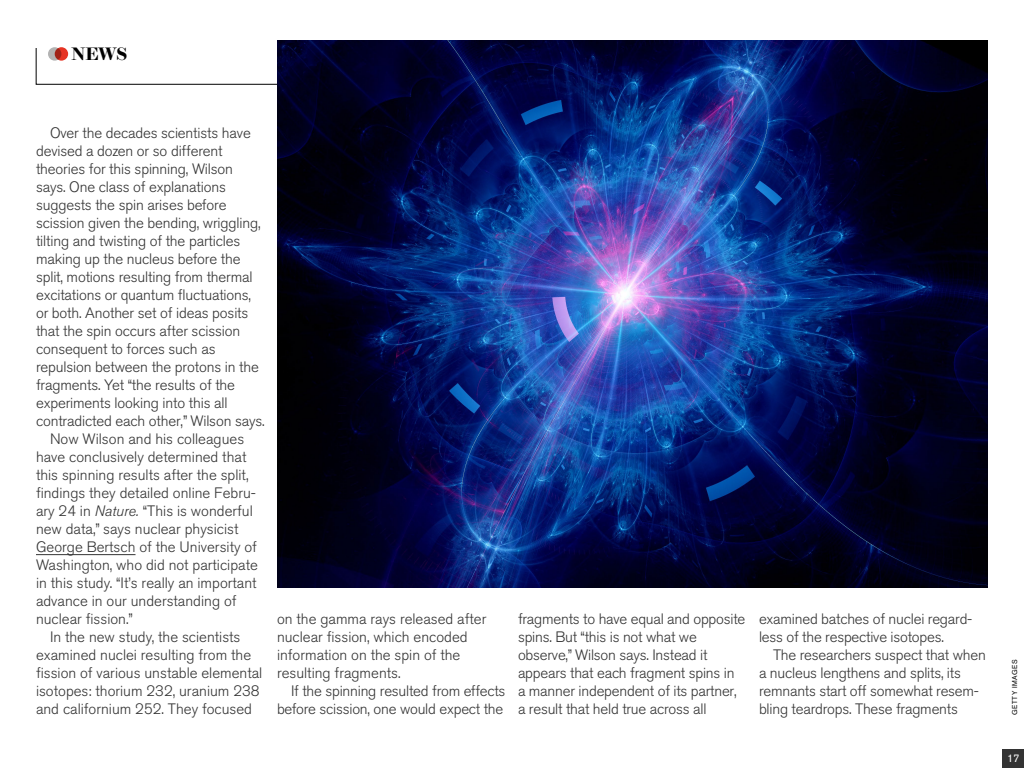
<style>
.page{position:relative;width:1024px;height:768px;background:#fff}
.page>*{position:absolute;margin:0;border:0;box-sizing:border-box;transform-origin:0 0}
.t1{font:600 18px "Brunel Deck";color:#000}
.t2{font:300 15px/18px "Akzidenz Grotesk BQ";letter-spacing:-.01em;color:#333}
.t3{font:11px "Akzidenz Grotesk BE";color:#fff}
.t4{font:7px "Akzidenz Grotesk BE";letter-spacing:.075em;color:#000}
.s1{font-style:italic}
</style>
<div class="page">
<hr style="left:36px;top:554px;width:100px;height:1px;background:#333">
<svg style="left:36px;top:48px;width:241px;height:37px"></svg>
<div style="left:48px;top:47px;width:13px;height:14px;background:#b3b3b3;border-radius:50%"></div>
<svg style="left:55px;top:47px;width:13px;height:14px"></svg>
<img style="left:277px;top:40px;width:711px;height:548px">
<div style="left:1003px;top:749px;width:21px;height:19px;background:#333"></div>
<p class="t1" style="left:71px;top:44px;width:58px">NEWS</p>
<p class="t2" style="left:50px;top:124px;width:202px">Over the decades scientists have</p>
<p class="t2" style="left:36px;top:142px;width:188px">devised a dozen or so different</p>
<p class="t2" style="left:36px;top:160px;width:199px">theories for this spinning, Wilson</p>
<p class="t2" style="left:36px;top:178px;width:192px">says. One class of explanations</p>
<p class="t2" style="left:36px;top:196px;width:192px">suggests the spin arises before</p>
<p class="t2" style="left:36px;top:214px;width:226px">scission given the bending, wriggling,</p>
<p class="t2" style="left:36px;top:232px;width:206px">tilting and twisting of the particles</p>
<p class="t2" style="left:36px;top:250px;width:206px">making up the nucleus before the</p>
<p class="t2" style="left:36px;top:268px;width:218px">split, motions resulting from thermal</p>
<p class="t2" style="left:36px;top:286px;width:217px">excitations or quantum fluctuations,</p>
<p class="t2" style="left:36px;top:304px;width:214px">or both. Another set of ideas posits</p>
<p class="t2" style="left:36px;top:322px;width:206px">that the spin occurs after scission</p>
<p class="t2" style="left:36px;top:340px;width:181px">consequent to forces such as</p>
<p class="t2" style="left:36px;top:358px;width:224px">repulsion between the protons in the</p>
<p class="t2" style="left:36px;top:376px;width:201px">fragments. Yet “the results of the</p>
<p class="t2" style="left:36px;top:394px;width:193px">experiments looking into this all</p>
<p class="t2" style="left:36px;top:412px;width:230px">contradicted each other,” Wilson says.</p>
<p class="t2" style="left:50px;top:430px;width:196px">Now Wilson and his colleagues</p>
<p class="t2" style="left:36px;top:448px;width:212px">have conclusively determined that</p>
<p class="t2" style="left:36px;top:466px;width:214px">this spinning results after the split,</p>
<p class="t2" style="left:36px;top:484px;width:221px">findings they detailed online Febru-</p>
<p class="t2" style="left:36px;top:502px;width:218px">ary 24 in <span class="s1">Nature.</span> “This is wonderful</p>
<p class="t2" style="left:36px;top:520px;width:204px">new data,” says nuclear physicist</p>
<p class="t2" style="left:36px;top:538px;width:222px">George Bertsch of the University of</p>
<p class="t2" style="left:36px;top:556px;width:223px">Washington, who did not participate</p>
<p class="t2" style="left:36px;top:574px;width:222px">in this study. “It’s really an important</p>
<p class="t2" style="left:36px;top:592px;width:202px">advance in our understanding of</p>
<p class="t2" style="left:36px;top:610px;width:99px">nuclear fission.”</p>
<p class="t2" style="left:50px;top:628px;width:192px">In the new study, the scientists</p>
<p class="t2" style="left:36px;top:646px;width:217px">examined nuclei resulting from the</p>
<p class="t2" style="left:36px;top:664px;width:228px">fission of various unstable elemental</p>
<p class="t2" style="left:36px;top:682px;width:225px">isotopes: thorium 232, uranium 238</p>
<p class="t2" style="left:36px;top:700px;width:218px">and californium 252. They focused</p>
<p class="t2" style="left:277px;top:610px;width:211px">on the gamma rays released after nuclear fission, which encoded information on the spin of the resulting fragments.</p>
<p class="t2" style="left:277px;top:682px;width:230px;text-align:right">If the spinning resulted from effects before scission, one would expect the</p>
<p class="t2" style="left:518px;top:610px;width:229px">fragments to have equal and opposite spins. But “this is not what we observe,” Wilson says. Instead it appears that each fragment spins in a manner independent of its partner, a result that held true across all</p>
<p class="t2" style="left:759px;top:610px;width:215px">examined batches of nuclei regard&shy;less of the respective isotopes.</p>
<p class="t2" style="left:759px;top:646px;width:228px;text-indent:14px">The researchers suspect that when a nucleus lengthens and splits, its remnants start off somewhat resem&shy;bling teardrops. These fragments</p>
<p class="t4" style="left:1011px;top:715px;width:57px;rotate:-90deg">GETTY IMAGES</p>
<p class="t3" style="left:1007px;top:752px;width:14px">17</p>
</div>
